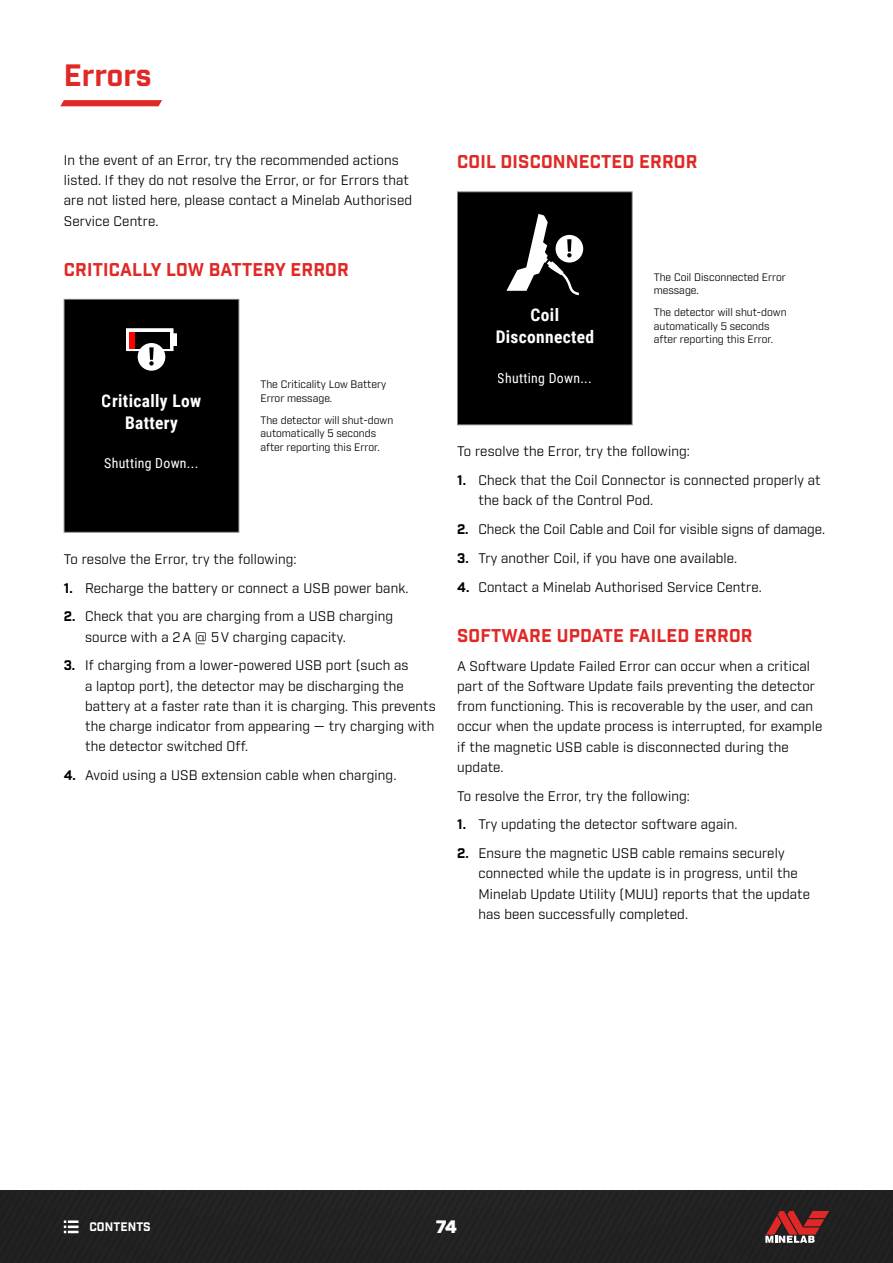
<style>
.page{position:relative;width:893px;height:1263px;background:#fff}
.page>*{position:absolute;margin:0;border:0;box-sizing:border-box;transform-origin:0 0}
.t1{font:700 30px "Industry";color:#e02926}
.t2{font:700 18px "Industry";letter-spacing:.01em;color:#e02926}
.t3{font:900 18px "Industry";color:#fff}
.t4{font:700 17.4px/21.9px "Roboto Condensed";letter-spacing:.02em;color:#fff;text-align:center}
.t5{font:13.8px "Roboto Condensed";letter-spacing:.02em;color:#fff}
.t6{font:13.5px/20.2px "Industry";letter-spacing:.01em;color:#000}
.t7{font:700 12px "Industry";letter-spacing:.01em;color:#fff}
.t8{font:10.5px/13.5px "Industry";color:#000}
.s1{font-weight:700}
</style>
<div class="page">
<div style="left:0;top:1191px;width:893px;height:72px;background:#222"></div>
<svg style="left:60px;top:100px;width:102px;height:6px"></svg>
<svg style="left:765px;top:1211px;width:64px;height:32px;background:#863c3b"></svg>
<svg style="left:64px;top:1220px;width:15px;height:13px"></svg>
<div style="left:64px;top:299px;width:175px;height:233px;background:#000"></div>
<div style="left:138px;top:343px;width:27px;height:28px;background:#fff;border-radius:50%"></div>
<svg style="left:126px;top:328px;width:51px;height:38px"></svg>
<div style="left:64px;top:299px;width:175px;height:234px;border:1px solid #808080"></div>
<div style="left:457px;top:192px;width:175px;height:233px;background:#000"></div>
<svg style="left:506px;top:214px;width:77px;height:81px"></svg>
<div style="left:457px;top:191px;width:175px;height:234px;border:1px solid #808080"></div>
<h1 class="t1" style="left:64px;top:57px;width:89px">Errors</h1>
<p class="t6" style="left:64px;top:150px;width:350px">In the event of an Error, try the recommended actions listed. If they do not resolve the Error, or for Errors that are not listed here, please contact a Minelab Authorised Service Centre.</p>
<h2 class="t2" style="left:64px;top:259px;width:286px">CRITICALLY LOW BATTERY ERROR</h2>
<p class="t4" style="left:102px;top:389px;width:101px">Critically Low<br>Battery</p>
<p class="t5" style="left:104px;top:454px;width:96px">Shutting Down...</p>
<p class="t8" style="left:260px;top:378px;width:127px">The Criticality Low Battery<br>Error message.</p>
<p class="t8" style="left:260px;top:414px;width:134px">The detector will shut-down automatically 5 seconds after reporting this Error.</p>
<p class="t6" style="left:64px;top:549px;width:234px">To resolve the Error, try the following:</p>
<p class="t6" style="left:64px;top:578px;width:344px"><span class="s1">1.</span> Recharge the battery or connect a USB power bank.</p>
<p class="t6" style="left:85px;top:607px;width:310px;text-indent:-21px"><span class="s1">2.</span> Check that you are charging from a USB charging source with a 2A @ 5V charging capacity.</p>
<p class="t6" style="left:85px;top:656px;width:352px;text-indent:-21px"><span class="s1">3.</span> If charging from a lower‑powered USB port (such as<br>a laptop port), the detector may be discharging the battery at a faster rate than it is charging. This prevents the charge indicator from appearing — try charging with the detector switched Off.</p>
<p class="t6" style="left:64px;top:765px;width:332px"><span class="s1">4.</span> Avoid using a USB extension cable when charging.</p>
<h2 class="t2" style="left:457px;top:151px;width:242px">COIL DISCONNECTED ERROR</h2>
<p class="t4" style="left:495px;top:304px;width:100px">Coil<br>Disconnected</p>
<p class="t5" style="left:498px;top:368px;width:96px">Shutting Down...</p>
<p class="t8" style="left:654px;top:271px;width:134px">The Coil Disconnected Error message.</p>
<p class="t8" style="left:654px;top:306px;width:134px">The detector will shut-down automatically 5 seconds after reporting this Error.</p>
<p class="t6" style="left:457px;top:442px;width:234px">To resolve the Error, try the following:</p>
<p class="t6" style="left:478px;top:470px;width:344px;text-indent:-21px"><span class="s1">1.</span> Check that the Coil Connector is connected properly at the back of the Control Pod.</p>
<p class="t6" style="left:457px;top:519px;width:368px"><span class="s1">2.</span> Check the Coil Cable and Coil for visible signs of damage.</p>
<p class="t6" style="left:457px;top:548px;width:280px"><span class="s1">3.</span> Try another Coil, if you have one available.</p>
<p class="t6" style="left:457px;top:577px;width:304px"><span class="s1">4.</span> Contact a Minelab Authorised Service Centre.</p>
<h2 class="t2" style="left:457px;top:624px;width:297px">SOFTWARE UPDATE FAILED ERROR</h2>
<p class="t6" style="left:457px;top:656px;width:367px">A Software Update Failed Error can occur when a critical part of the Software Update fails preventing the detector from functioning. This is recoverable by the user, and can occur when the update process is interrupted, for example if the magnetic USB cable is disconnected during the update.</p>
<p class="t6" style="left:457px;top:786px;width:234px">To resolve the Error, try the following:</p>
<p class="t6" style="left:457px;top:815px;width:280px"><span class="s1">1.</span> Try updating the detector software again.</p>
<p class="t6" style="left:478px;top:844px;width:333px;text-indent:-21px"><span class="s1">2.</span> Ensure the magnetic USB cable remains securely connected while the update is in progress, until the Minelab Update Utility (MUU) reports that the update has been successfully completed.</p>
<p class="t7" style="left:89px;top:1220px;width:63px">CONTENTS</p>
<h2 class="t3" style="left:436px;top:1216px;width:23px">74</h2>
</div>
